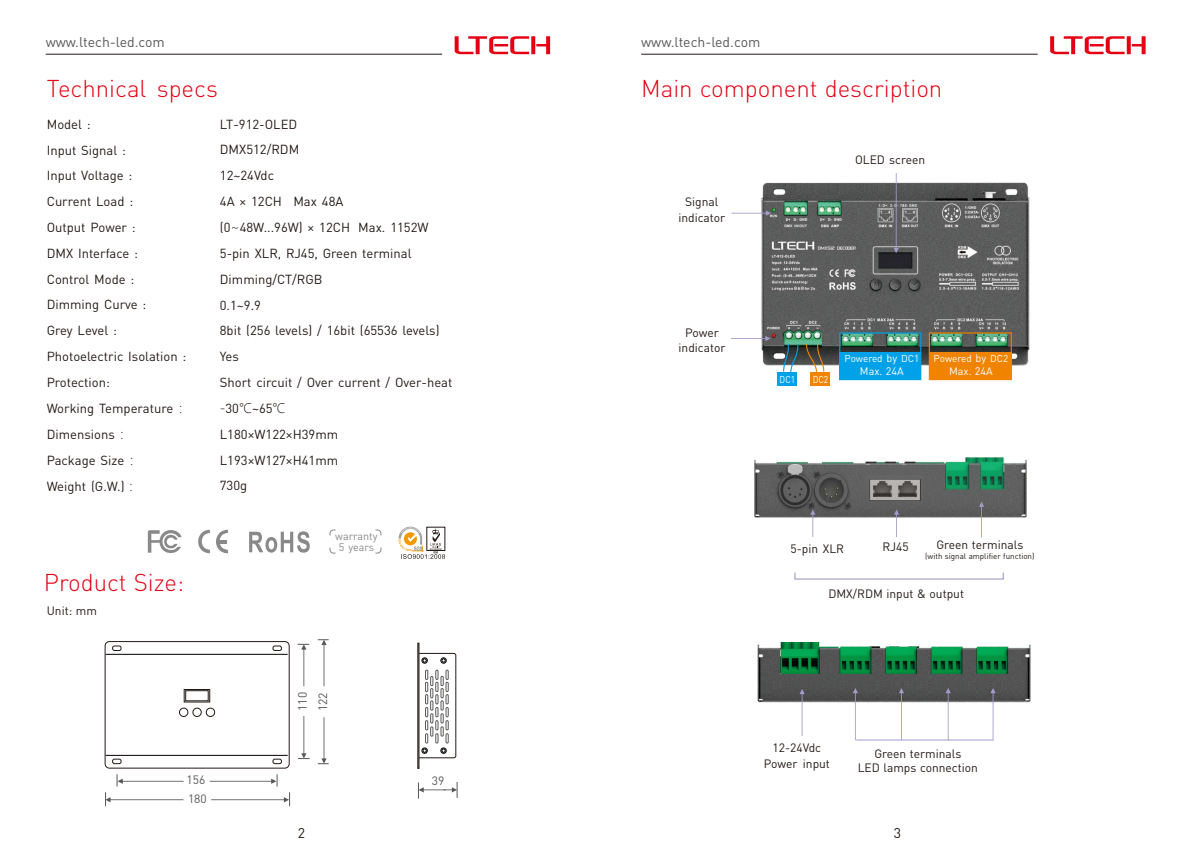
<style>
.page{position:relative;width:1191px;height:857px;background:#fff}
.page>*{position:absolute;margin:0;border:0;box-sizing:border-box;transform-origin:0 0}
.t1{font:300 24px "DIN Pro";color:#e60013}
.t2{font:14px "DIN Pro";color:#595857}
.t3{font:14px "DIN Pro";color:#231916}
.t4{font:13px/25.8px "DIN Pro";color:#231916}
.t5{font:12px/15.4px "DIN Pro";color:#231916;text-align:center}
.t6{font:12px/20.2px "DIN Pro";color:#595857}
.t7{font:10.8px/11px "DIN Pro";color:#898989;text-align:center}
.t8{font:10.8px "DIN Pro";color:#fff}
.t9{font:10px "DIN Pro";color:#fff}
.t10{font:10px "DIN Pro";color:#fff;scale:.86 1}
.t11{font:8px "DIN Pro";color:#231916}
.s1{font-family:"Microsoft Ya Hei";font-weight:300}
.s2{font-size:10.8px}
</style>
<div class="page">
<img style="left:760px;top:183px;width:270px;height:183px">
<img style="left:754px;top:457px;width:272px;height:60px">
<img style="left:757px;top:642px;width:274px;height:61px">
<svg style="left:454px;top:36px;width:96px;height:18px"></svg>
<svg style="left:1050px;top:36px;width:95px;height:18px"></svg>
<hr style="left:46px;top:54px;width:396px;height:1px;background:#231916">
<hr style="left:641px;top:54px;width:396px;height:1px;background:#231916">
<hr style="left:105px;top:754px;width:183px;height:1px;background:#000">
<hr style="left:105px;top:653px;width:183px;height:1px;background:#000">
<div style="left:105px;top:641px;width:184px;height:127px;border:1px solid #231916;border-radius:4px"></div>
<div style="left:112px;top:645px;width:9px;height:5px;border:1px solid #231916;border-radius:2px"></div>
<div style="left:112px;top:758px;width:9px;height:5px;border:1px solid #231916;border-radius:2px"></div>
<div style="left:273px;top:645px;width:9px;height:5px;border:1px solid #231916;border-radius:2px"></div>
<div style="left:273px;top:758px;width:9px;height:5px;border:1px solid #231916;border-radius:2px"></div>
<div style="left:185px;top:690px;width:23px;height:10px;border:1px solid #231916"></div>
<div style="left:184px;top:688px;width:26px;height:14px;border:1px solid #231916"></div>
<div style="left:179px;top:707px;width:9px;height:9px;border:1px solid #231916;border-radius:50%"></div>
<div style="left:193px;top:707px;width:8px;height:9px;border:1px solid #231916;border-radius:50%"></div>
<div style="left:206px;top:707px;width:9px;height:9px;border:1px solid #231916;border-radius:50%"></div>
<svg style="left:210px;top:774px;width:80px;height:31px"></svg>
<svg style="left:318px;top:639px;width:11px;height:47px"></svg>
<svg style="left:297px;top:643px;width:12px;height:43px"></svg>
<svg style="left:105px;top:774px;width:78px;height:31px"></svg>
<svg style="left:321px;top:717px;width:6px;height:46px"></svg>
<svg style="left:301px;top:716px;width:6px;height:42px"></svg>
<svg style="left:418px;top:781px;width:40px;height:17px"></svg>
<svg style="left:418px;top:652px;width:38px;height:106px"></svg>
<svg style="left:148px;top:530px;width:34px;height:23px"></svg>
<svg style="left:198px;top:529px;width:30px;height:24px"></svg>
<svg style="left:249px;top:531px;width:61px;height:21px"></svg>
<svg style="left:329px;top:529px;width:53px;height:24px"></svg>
<svg style="left:398px;top:526px;width:47px;height:32px"></svg>
<svg style="left:893px;top:173px;width:5px;height:80px"></svg>
<svg style="left:731px;top:210px;width:40px;height:6px"></svg>
<svg style="left:731px;top:336px;width:39px;height:5px"></svg>
<div style="left:839px;top:332px;width:82px;height:48px;border:1px solid #00a1e9"></div>
<div style="left:928px;top:332px;width:83px;height:48px;border:1px solid #f08300"></div>
<div style="left:840px;top:352px;width:81px;height:27px;background:#00a1e9"></div>
<div style="left:777px;top:371px;width:19px;height:14px;background:#00a1e9"></div>
<div style="left:810px;top:371px;width:20px;height:14px;background:#f08300"></div>
<div style="left:929px;top:352px;width:82px;height:27px;background:#f08300"></div>
<div style="left:794px;top:571px;width:209px;height:8px;border:1px solid #a59aca"></div>
<svg style="left:782px;top:343px;width:17px;height:30px"></svg>
<svg style="left:805px;top:342px;width:20px;height:30px"></svg>
<svg style="left:810px;top:509px;width:5px;height:27px"></svg>
<svg style="left:894px;top:509px;width:5px;height:27px"></svg>
<svg style="left:979px;top:501px;width:5px;height:36px"></svg>
<svg style="left:799px;top:688px;width:5px;height:47px"></svg>
<svg style="left:852px;top:687px;width:6px;height:52px"></svg>
<svg style="left:898px;top:687px;width:6px;height:52px"></svg>
<svg style="left:945px;top:687px;width:5px;height:52px"></svg>
<svg style="left:990px;top:687px;width:5px;height:52px"></svg>
<hr style="left:856px;top:739px;width:137px;height:1px;background:#a59aca">
<p class="t2" style="left:46px;top:36px;width:121px">www.ltech-led.com</p>
<p class="t2" style="left:641px;top:36px;width:121px">www.ltech-led.com</p>
<h1 class="t1" style="left:47px;top:78px;width:173px">Technical specs</h1>
<p class="t4" style="left:47px;top:112px;width:141px">Model :<br>Input Signal :<br>Input Voltage :<br>Current Load :<br>Output Power :<br>DMX Interface :<br>Control Mode :<br>Dimming Curve :<br>Grey Level :<br>Photoelectric Isolation :<br>Protection:<br>Working Temperature <span class="s1">:<br></span>Dimensions <span class="s1">:<br></span>Package Size <span class="s1">:<br></span>Weight (G.W.) <span class="s1">:</span></p>
<h1 class="t1" style="left:44px;top:572px;width:142px">Product Size:</h1>
<p class="t5" style="left:47px;top:604px;width:52px">Unit: mm</p>
<p class="t4" style="left:220px;top:112px;width:234px">LT-912-OLED<br>DMX512/RDM<br>12~24Vdc<br>4A × 12CH Max 48A<br>(0<span class="s1">~</span>48W...96W) × 12CH Max. 1152W<br>5-pin XLR, RJ45, Green terminal<br>Dimming/CT/RGB<br>0.1~9.9<br>8bit (256 levels) / 16bit (65536 levels)<br>Yes<br>Short circuit / Over current / Over-heat <span class="s1">-</span>30<span class="s1">℃</span>~65<span class="s1">℃<br></span>L180×W122×H39mm<br>L193×W127×H41mm<br>730g</p>
<p class="t7" style="left:335px;top:531px;width:44px">warranty<br>5 years</p>
<p class="t6" style="left:187px;top:770px;width:20px">156</p>
<p class="t6" style="left:188px;top:789px;width:20px">180</p>
<p class="t6" style="left:294px;top:711px;width:21px;rotate:-90deg">110<br>122</p>
<p class="t6" style="left:432px;top:771px;width:14px">39</p>
<h1 class="t1" style="left:641px;top:78px;width:303px">Main component description</h1>
<p class="t5" style="left:678px;top:195px;width:48px">Signal indicator</p>
<p class="t5" style="left:678px;top:325px;width:48px">Power indicator</p>
<p class="t5" style="left:855px;top:153px;width:72px">OLED screen</p>
<p class="t10" style="left:779px;top:375px;width:20px">DC1</p>
<p class="t10" style="left:812px;top:375px;width:20px">DC2</p>
<p class="t9" style="left:844px;top:354px;width:76px">Powered <span class="s2">by</span> DC1</p>
<p class="t8" style="left:860px;top:367px;width:45px">Max. 24A</p>
<p class="t9" style="left:933px;top:354px;width:76px">Powered <span class="s2">by</span> DC2</p>
<p class="t8" style="left:949px;top:367px;width:45px">Max. 24A</p>
<p class="t5" style="left:936px;top:537px;width:89px">Green terminals</p>
<p class="t11" style="left:925px;top:552px;width:111px">(with signal amplifier function)</p>
<p class="t5" style="left:828px;top:586px;width:137px">DMX/RDM input &amp; output</p>
<p class="t5" style="left:790px;top:541px;width:55px">5-pin XLR</p>
<p class="t5" style="left:882px;top:540px;width:28px">RJ45</p>
<p class="t5" style="left:763px;top:740px;width:68px;line-height:16px">12-24Vdc<br>Power input</p>
<p class="t5" style="left:857px;top:747px;width:122px;line-height:13.8px">Green terminals<br>LED lamps connection</p>
<p class="t3" style="left:298px;top:826px;width:9px">2</p>
<p class="t3" style="left:893px;top:826px;width:9px">3</p>
</div>
